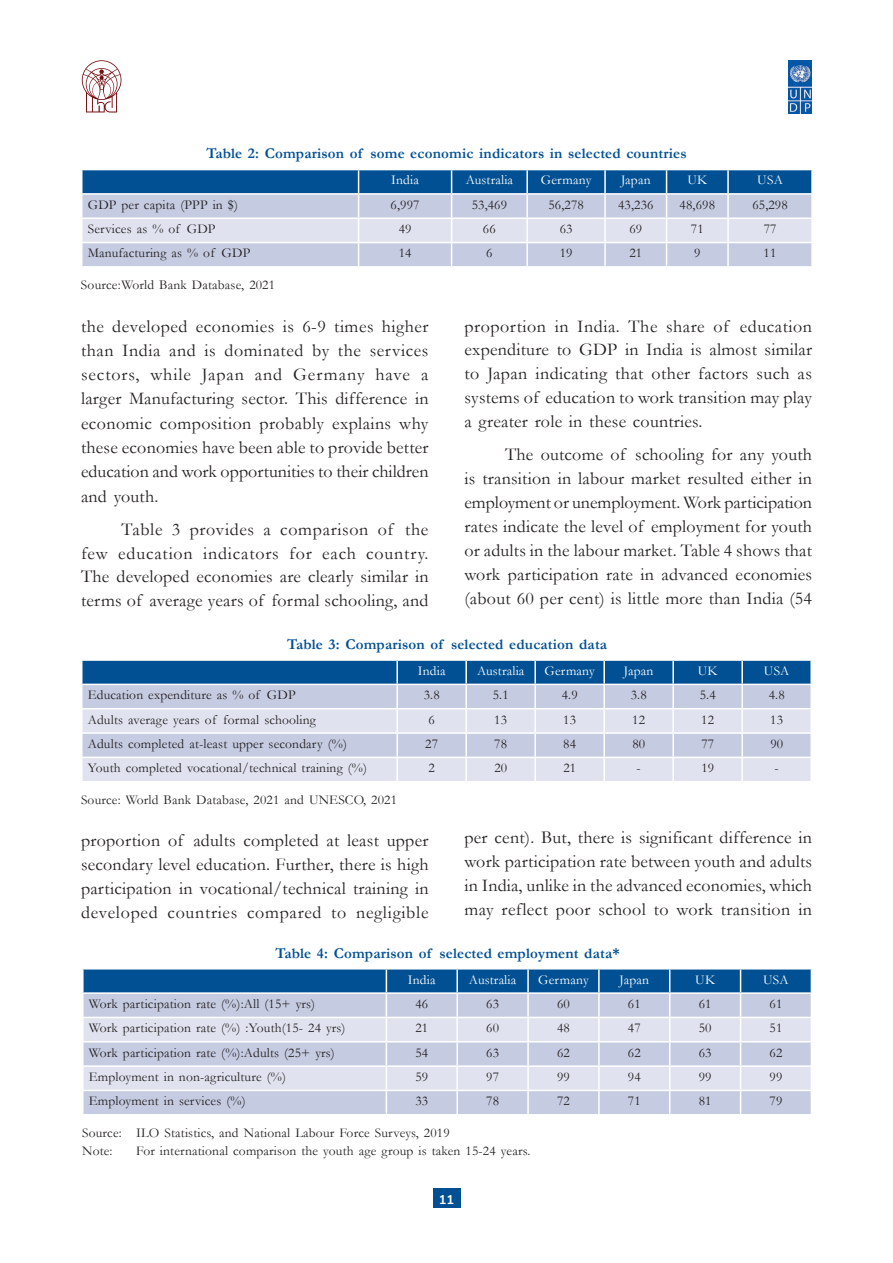
<style>
.page{position:relative;width:893px;height:1263px;background:#fff}
.page>*{position:absolute;margin:0;border:0;box-sizing:border-box;transform-origin:0 0}
.t1{font:18px/24px "Garamond";letter-spacing:.015em;color:#231f20;text-align:justify}
.t2{font:700 15px "Garamond";letter-spacing:.01em;color:#015093}
.t3{font:13.5px/18.3px "Garamond";letter-spacing:.01em;color:#231f20}
.t4{font:13.5px "Garamond";letter-spacing:.015em;color:#fff}
.t5{font:700 12.75px "Nunito Sans";color:#fff}
</style>
<div class="page">
<img style="left:788px;top:60px;width:24px;height:53px">
<svg style="left:82px;top:60px;width:39px;height:53px"></svg>
<div style="left:433px;top:1188px;width:27px;height:19px;background:#015093"></div>
<svg style="left:81px;top:170px;width:731px;height:96px;background:#a2b8d4"></svg>
<hr style="left:728px;top:242px;width:85px;height:1px;background:#fff">
<hr style="left:727px;top:243px;width:2px;height:23px;background:#fff">
<hr style="left:811px;top:243px;width:2px;height:23px;background:#fff">
<svg style="left:81px;top:660px;width:730px;height:121px;background:#aec0d9"></svg>
<hr style="left:397px;top:757px;width:69px;height:1px;background:#fff">
<hr style="left:396px;top:758px;width:2px;height:23px;background:#fff">
<hr style="left:466px;top:757px;width:69px;height:1px;background:#fff">
<hr style="left:465px;top:758px;width:2px;height:23px;background:#fff">
<hr style="left:535px;top:757px;width:69px;height:1px;background:#fff">
<hr style="left:534px;top:758px;width:2px;height:23px;background:#fff">
<hr style="left:604px;top:757px;width:69px;height:1px;background:#fff">
<hr style="left:603px;top:758px;width:2px;height:23px;background:#fff">
<hr style="left:673px;top:757px;width:69px;height:1px;background:#fff">
<hr style="left:672px;top:758px;width:2px;height:23px;background:#fff">
<hr style="left:742px;top:757px;width:70px;height:1px;background:#fff">
<hr style="left:741px;top:758px;width:2px;height:23px;background:#fff">
<hr style="left:810px;top:758px;width:2px;height:23px;background:#fff">
<svg style="left:83px;top:969px;width:729px;height:145px;background:#b2c2db"></svg>
<p class="t2" style="left:206px;top:143px;width:482px">Table 2: Comparison of some economic indicators in selected countries</p>
<p class="t4" style="left:391px;top:171px;width:29px">India</p>
<p class="t4" style="left:466px;top:171px;width:49px">Australia</p>
<p class="t4" style="left:541px;top:171px;width:52px">Germany</p>
<p class="t4" style="left:621px;top:171px;width:31px">Japan</p>
<p class="t4" style="left:687px;top:171px;width:21px">UK</p>
<p class="t4" style="left:757px;top:171px;width:27px">USA</p>
<p class="t3" style="left:88px;top:195px;width:152px">GDP per capita (PPP in $)</p>
<p class="t3" style="left:391px;top:195px;width:30px">6,997</p>
<p class="t3" style="left:472px;top:195px;width:37px">53,469</p>
<p class="t3" style="left:548px;top:195px;width:37px">56,278</p>
<p class="t3" style="left:618px;top:195px;width:37px">43,236</p>
<p class="t3" style="left:680px;top:195px;width:37px">48,698</p>
<p class="t3" style="left:752px;top:195px;width:37px">65,298</p>
<p class="t3" style="left:88px;top:219px;width:129px">Services as % of GDP</p>
<p class="t3" style="left:399px;top:219px;width:14px">49</p>
<p class="t3" style="left:483px;top:219px;width:14px">66</p>
<p class="t3" style="left:560px;top:219px;width:14px">63</p>
<p class="t3" style="left:629px;top:219px;width:14px">69</p>
<p class="t3" style="left:691px;top:219px;width:14px">71</p>
<p class="t3" style="left:764px;top:219px;width:14px">77</p>
<p class="t3" style="left:88px;top:244px;width:164px">Manufacturing as % of GDP</p>
<p class="t3" style="left:399px;top:244px;width:14px">14</p>
<p class="t3" style="left:486px;top:244px;width:8px">6</p>
<p class="t3" style="left:560px;top:244px;width:14px">19</p>
<p class="t3" style="left:629px;top:244px;width:14px">21</p>
<p class="t3" style="left:694px;top:244px;width:8px">9</p>
<p class="t3" style="left:764px;top:244px;width:14px">11</p>
<p class="t3" style="left:81px;top:275px;width:196px">Source:World Bank Database, 2021</p>
<p class="t1" style="left:81px;top:313px;width:349px">the developed economies is 6-9 times higher than India and is dominated by the services sectors, while Japan and Germany have a larger Manufacturing sector. This difference in economic composition probably explains why these economies have been able to provide better education and work opportunities to their children and youth.</p>
<p class="t1" style="left:81px;top:516px;width:349px;text-indent:40px">Table 3 provides a comparison of the few education indicators for each country.<br>The developed economies are clearly similar in terms of average years of formal schooling, and</p>
<p class="t1" style="left:464px;top:313px;width:349px">proportion in India. The share of education expenditure to GDP in India is almost similar to Japan indicating that other factors such as systems of education to work transition may play a greater role in these countries.</p>
<p class="t1" style="left:464px;top:442px;width:349px;text-indent:40px">The outcome of schooling for any youth is transition in labour market resulted either in employment or unemployment. Work participation rates indicate the level of employment for youth or adults in the labour market. Table 4 shows that work participation rate in advanced economies (about 60 per cent) is little more than India (54</p>
<p class="t2" style="left:287px;top:634px;width:322px">Table 3: Comparison of selected education data</p>
<p class="t4" style="left:418px;top:661px;width:29px">India</p>
<p class="t4" style="left:477px;top:661px;width:49px">Australia</p>
<p class="t4" style="left:544px;top:661px;width:52px">Germany</p>
<p class="t4" style="left:624px;top:661px;width:31px">Japan</p>
<p class="t4" style="left:698px;top:661px;width:21px">UK</p>
<p class="t4" style="left:764px;top:661px;width:27px">USA</p>
<p class="t3" style="left:88px;top:685px;width:209px">Education expenditure as % of GDP</p>
<p class="t3" style="left:424px;top:685px;width:17px">3.8</p>
<p class="t3" style="left:493px;top:685px;width:17px">5.1</p>
<p class="t3" style="left:562px;top:685px;width:17px">4.9</p>
<p class="t3" style="left:631px;top:685px;width:17px">3.8</p>
<p class="t3" style="left:700px;top:685px;width:17px">5.4</p>
<p class="t3" style="left:769px;top:685px;width:17px">4.8</p>
<p class="t3" style="left:88px;top:710px;width:230px">Adults average years of formal schooling</p>
<p class="t3" style="left:429px;top:710px;width:8px">6</p>
<p class="t3" style="left:494px;top:710px;width:14px">13</p>
<p class="t3" style="left:563px;top:710px;width:14px">13</p>
<p class="t3" style="left:632px;top:710px;width:14px">12</p>
<p class="t3" style="left:701px;top:710px;width:14px">12</p>
<p class="t3" style="left:770px;top:710px;width:14px">13</p>
<p class="t3" style="left:88px;top:734px;width:261px">Adults completed at-least upper secondary (%)</p>
<p class="t3" style="left:425px;top:734px;width:14px">27</p>
<p class="t3" style="left:494px;top:734px;width:14px">78</p>
<p class="t3" style="left:563px;top:734px;width:14px">84</p>
<p class="t3" style="left:632px;top:734px;width:14px">80</p>
<p class="t3" style="left:701px;top:734px;width:14px">77</p>
<p class="t3" style="left:770px;top:734px;width:14px">90</p>
<p class="t3" style="left:88px;top:758px;width:281px">Youth completed vocational/technical training (%)</p>
<p class="t3" style="left:429px;top:758px;width:8px">2</p>
<p class="t3" style="left:494px;top:758px;width:14px">20</p>
<p class="t3" style="left:563px;top:758px;width:14px">21</p>
<p class="t3" style="left:637px;top:758px;width:6px">-</p>
<p class="t3" style="left:701px;top:758px;width:14px">19</p>
<p class="t3" style="left:775px;top:758px;width:6px">-</p>
<p class="t3" style="left:81px;top:790px;width:318px">Source: World Bank Database, 2021 and UNESCO, 2021</p>
<p class="t1" style="left:81px;top:828px;width:349px">proportion of adults completed at least upper secondary level education. Further, there is high participation in vocational/technical training in developed countries compared to negligible</p>
<p class="t1" style="left:464px;top:825px;width:349px">per cent). But, there is significant difference in work participation rate between youth and adults in India, unlike in the advanced economies, which may reflect poor school to work transition in</p>
<p class="t2" style="left:275px;top:942px;width:346px">Table 4: Comparison of selected employment data*</p>
<p class="t4" style="left:408px;top:970px;width:29px">India</p>
<p class="t4" style="left:469px;top:970px;width:49px">Australia</p>
<p class="t4" style="left:538px;top:970px;width:52px">Germany</p>
<p class="t4" style="left:619px;top:970px;width:31px">Japan</p>
<p class="t4" style="left:695px;top:970px;width:21px">UK</p>
<p class="t4" style="left:763px;top:970px;width:27px">USA</p>
<p class="t3" style="left:89px;top:994px;width:228px">Work participation rate (%):All (15+ yrs)</p>
<p class="t3" style="left:415px;top:994px;width:14px">46</p>
<p class="t3" style="left:486px;top:994px;width:14px">63</p>
<p class="t3" style="left:557px;top:994px;width:14px">60</p>
<p class="t3" style="left:628px;top:994px;width:14px">61</p>
<p class="t3" style="left:699px;top:994px;width:14px">61</p>
<p class="t3" style="left:770px;top:994px;width:14px">61</p>
<p class="t3" style="left:89px;top:1018px;width:258px">Work participation rate (%) :Youth(15- 24 yrs)</p>
<p class="t3" style="left:415px;top:1018px;width:14px">21</p>
<p class="t3" style="left:486px;top:1018px;width:14px">60</p>
<p class="t3" style="left:557px;top:1018px;width:14px">48</p>
<p class="t3" style="left:628px;top:1018px;width:14px">47</p>
<p class="t3" style="left:699px;top:1018px;width:14px">50</p>
<p class="t3" style="left:770px;top:1018px;width:14px">51</p>
<p class="t3" style="left:89px;top:1043px;width:248px">Work participation rate (%):Adults (25+ yrs)</p>
<p class="t3" style="left:415px;top:1043px;width:14px">54</p>
<p class="t3" style="left:486px;top:1043px;width:14px">63</p>
<p class="t3" style="left:557px;top:1043px;width:14px">62</p>
<p class="t3" style="left:628px;top:1043px;width:14px">62</p>
<p class="t3" style="left:699px;top:1043px;width:14px">63</p>
<p class="t3" style="left:770px;top:1043px;width:14px">62</p>
<p class="t3" style="left:89px;top:1067px;width:199px">Employment in non-agriculture (%)</p>
<p class="t3" style="left:415px;top:1067px;width:14px">59</p>
<p class="t3" style="left:486px;top:1067px;width:14px">97</p>
<p class="t3" style="left:557px;top:1067px;width:14px">99</p>
<p class="t3" style="left:628px;top:1067px;width:14px">94</p>
<p class="t3" style="left:699px;top:1067px;width:14px">99</p>
<p class="t3" style="left:770px;top:1067px;width:14px">99</p>
<p class="t3" style="left:89px;top:1091px;width:158px">Employment in services (%)</p>
<p class="t3" style="left:415px;top:1091px;width:14px">33</p>
<p class="t3" style="left:486px;top:1091px;width:14px">78</p>
<p class="t3" style="left:557px;top:1091px;width:14px">72</p>
<p class="t3" style="left:628px;top:1091px;width:14px">71</p>
<p class="t3" style="left:699px;top:1091px;width:14px">81</p>
<p class="t3" style="left:770px;top:1091px;width:14px">79</p>
<p class="t3" style="left:82px;top:1123px;width:369px">Source: ILO Statistics, and National Labour Force Surveys, 2019<br>Note:</p>
<p class="t3" style="left:136px;top:1141px;width:396px">For international comparison the youth age group is taken 15-24 years.</p>
<p class="t5" style="left:439px;top:1190px;width:17px">11</p>
</div>
